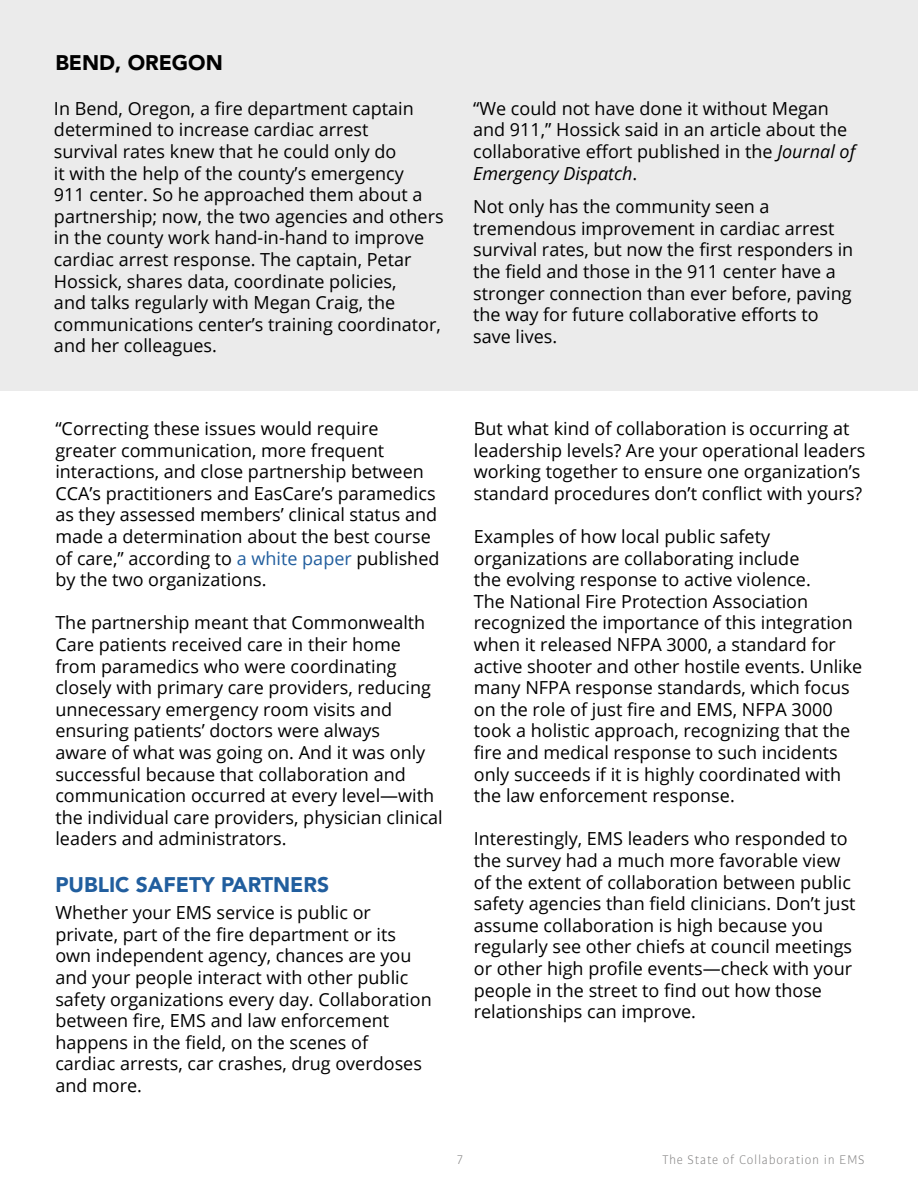
<style>
.page{position:relative;width:918px;height:1188px;background:#fff}
.page>*{position:absolute;margin:0;border:0;box-sizing:border-box;transform-origin:0 0}
.t1{font:900 21px "Avenir LT Std";color:#215e9e}
.t2{font:900 21px "Avenir LT Std";color:#000}
.t3{font:18px/21.6px "Open Sans";color:#000}
.t4{font:300 13.5px "Bulo";letter-spacing:.05em;color:#888787}
.s1{font-style:italic}
.s2{color:#215e9e}
</style>
<div class="page">
<div style="left:0;top:0;width:918px;height:391px;background:#ebebeb"></div>
<p class="t2" style="left:55px;top:50px;width:169px">BEND, OREGON</p>
<p class="t3" style="left:54px;top:97px;width:391px">In Bend, Oregon, a fire department captain determined to increase cardiac arrest<br>survival rates knew that he could only do<br>it with the help of the county’s emergency<br>911 center. So he approached them about a partnership; now, the two agencies and others in the county work hand-in-hand to improve cardiac arrest response. The captain, Petar Hossick, shares data, coordinate policies,<br>and talks regularly with Megan Craig, the communications center’s training coordinator, and her colleagues.</p>
<p class="t3" style="left:473px;top:97px;width:384px">“We could not have done it without Megan and 911,” Hossick said in an article about the collaborative effort published in the <span class="s1">Journal of Emergency Dispatch</span>.</p>
<p class="t3" style="left:473px;top:195px;width:382px">Not only has the community seen a tremendous improvement in cardiac arrest survival rates, but now the first responders in the field and those in the 911 center have a stronger connection than ever before, paving the way for future collaborative efforts to save lives.</p>
<p class="t3" style="left:55px;top:417px;width:386px">“Correcting these issues would require greater communication, more frequent interactions, and close partnership between CCA’s practitioners and EasCare’s paramedics as they assessed members’ clinical status and made a determination about the best course of care,” according to <span class="s2">a white paper</span> published by the two organizations.</p>
<p class="t3" style="left:55px;top:612px;width:389px">The partnership meant that Commonwealth Care patients received care in their home from paramedics who were coordinating closely with primary care providers, reducing unnecessary emergency room visits and ensuring patients’ doctors were always<br>aware of what was going on. And it was only successful because that collaboration and communication occurred at every level—with the individual care providers, physician clinical leaders and administrators.</p>
<p class="t1" style="left:55px;top:872px;width:275px">PUBLIC SAFETY PARTNERS</p>
<p class="t3" style="left:55px;top:901px;width:378px">Whether your EMS service is public or private, part of the fire department or its own independent agency, chances are you and your people interact with other public safety organizations every day. Collaboration between fire, EMS and law enforcement happens in the field, on the scenes of cardiac arrests, car crashes, drug overdoses and more.</p>
<p class="t3" style="left:474px;top:417px;width:393px">But what kind of collaboration is occurring at leadership levels? Are your operational leaders working together to ensure one organization’s standard procedures don’t conflict with yours?</p>
<p class="t3" style="left:474px;top:525px;width:390px">Examples of how local public safety organizations are collaborating include<br>the evolving response to active violence.<br>The National Fire Protection Association recognized the importance of this integration when it released NFPA 3000, a standard for active shooter and other hostile events. Unlike many NFPA response standards, which focus on the role of just fire and EMS, NFPA 3000 took a holistic approach, recognizing that the fire and medical response to such incidents only succeeds if it is highly coordinated with the law enforcement response.</p>
<p class="t3" style="left:474px;top:828px;width:383px">Interestingly, EMS leaders who responded to the survey had a much more favorable view of the extent of collaboration between public safety agencies than field clinicians. Don’t just assume collaboration is high because you regularly see other chiefs at council meetings or other high profile events—check with your people in the street to find out how those relationships can improve.</p>
<p class="t4" style="left:458px;top:1151px;width:7px">7</p>
<p class="t4" style="left:662px;top:1151px;width:204px">The State of Collaboration in EMS</p>
</div>
